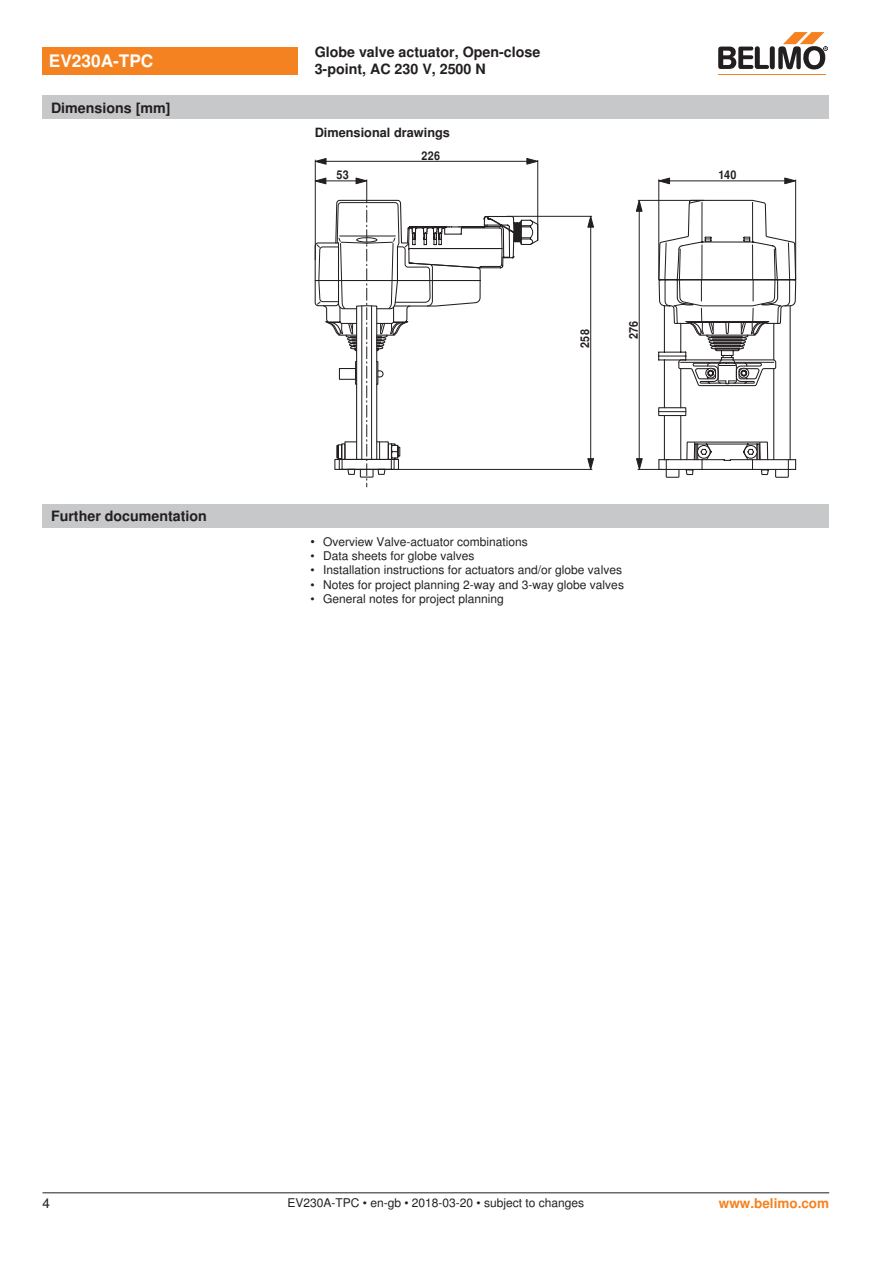
<style>
.page{position:relative;width:893px;height:1263px;background:#fff}
.page>*{position:absolute;margin:0;border:0;box-sizing:border-box;transform-origin:0 0}
.t1{font:700 17.25px "Nimbus Sans BEL";color:#fff}
.t2{font:700 14.25px "Nimbus Sans BEL";color:#231f20}
.Rechtsbündig_Footer{font:700 13.5px "Nimbus Sans BEL";color:#f58220}
.t3{font:13.5px "Nimbus Sans BEL";color:#231f20}
.t4{font:700 12.75px "Nimbus Sans BEL";color:#231f20}
.Bulletpoints{font:12px "Nimbus Sans BEL";color:#231f20}
.Footer_EU_center{font:12px "Nimbus Sans BEL";color:#231f20}
.t5{font:700 12px "Nimbus Sans BEL";letter-spacing:.025em;color:#231f20;scale:.9 1}
.s1{font-size:12.75px}
</style>
<div class="page">
<hr style="left:315px;top:160px;width:1px;height:100px;background:#231f20">
<svg style="left:526px;top:158px;width:13px;height:7px"></svg>
<svg style="left:314px;top:158px;width:13px;height:7px"></svg>
<hr style="left:537px;top:160px;width:1px;height:80px;background:#231f20">
<hr style="left:319px;top:161px;width:217px;height:1px;background:#231f20">
<svg style="left:636px;top:177px;width:160px;height:301px"></svg>
<hr style="left:638px;top:200px;width:66px;height:1px;background:#231f20">
<hr style="left:639px;top:202px;width:1px;height:264px;background:#231f20">
<hr style="left:397px;top:469px;width:195px;height:1px;background:#231f20">
<svg style="left:587px;top:215px;width:7px;height:13px"></svg>
<svg style="left:587px;top:458px;width:7px;height:12px"></svg>
<hr style="left:507px;top:216px;width:85px;height:1px;background:#231f20">
<hr style="left:590px;top:218px;width:1px;height:248px;background:#231f20">
<svg style="left:314px;top:177px;width:225px;height:310px"></svg>
<div style="left:43px;top:504px;width:786px;height:24px;background:#c7c8ca"></div>
<div style="left:43px;top:47px;width:255px;height:27px;background:#f58220"></div>
<hr style="left:718px;top:74px;width:107px;height:1px;background:#f58220">
<svg style="left:718px;top:32px;width:110px;height:38px"></svg>
<div style="left:43px;top:96px;width:786px;height:23px;background:#c7c8ca"></div>
<hr style="left:43px;top:1192px;width:786px;height:1px;background:#231f20">
<p class="t1" style="left:49px;top:51px;width:106px">EV230A-TPC</p>
<p class="t2" style="left:51px;top:99px;width:121px">Dimensions [mm]</p>
<p class="t2" style="left:51px;top:507px;width:157px">Further documentation</p>
<p class="t2" style="left:315px;top:44px;width:227px">Globe valve actuator, Open-close</p>
<p class="t2" style="left:315px;top:61px;width:173px">3-point, AC 230 V, 2500 N</p>
<p class="t4" style="left:315px;top:125px;width:137px">Dimensional drawings</p>
<p class="t5" style="left:337px;top:168px;width:15px">53</p>
<p class="t5" style="left:421px;top:149px;width:22px">226</p>
<p class="t5" style="left:578px;top:348px;width:22px;rotate:-90deg">258</p>
<p class="t5" style="left:627px;top:339px;width:22px;rotate:-90deg">276</p>
<p class="Bulletpoints" style="left:310px;top:534px;width:219px"><span class="s1">•</span> Overview Valve-actuator combinations</p>
<p class="Bulletpoints" style="left:310px;top:549px;width:166px">• Data sheets for globe valves</p>
<p class="Bulletpoints" style="left:310px;top:563px;width:313px">• Installation instructions for actuators and/or globe valves</p>
<p class="Bulletpoints" style="left:310px;top:577px;width:315px">• Notes for project planning 2-way and 3-way globe valves</p>
<p class="Bulletpoints" style="left:310px;top:592px;width:195px">• General notes for project planning</p>
<p class="t5" style="left:718px;top:168px;width:21px">140</p>
<p class="t3" style="left:43px;top:1195px;width:9px">4</p>
<p class="Footer_EU_center" style="left:287px;top:1196px;width:298px">EV230A-TPC • en-gb • 2018-03-20 • subject to changes</p>
<p class="Rechtsbündig_Footer" style="left:719px;top:1195px;width:112px">www.belimo.com</p>
</div>
